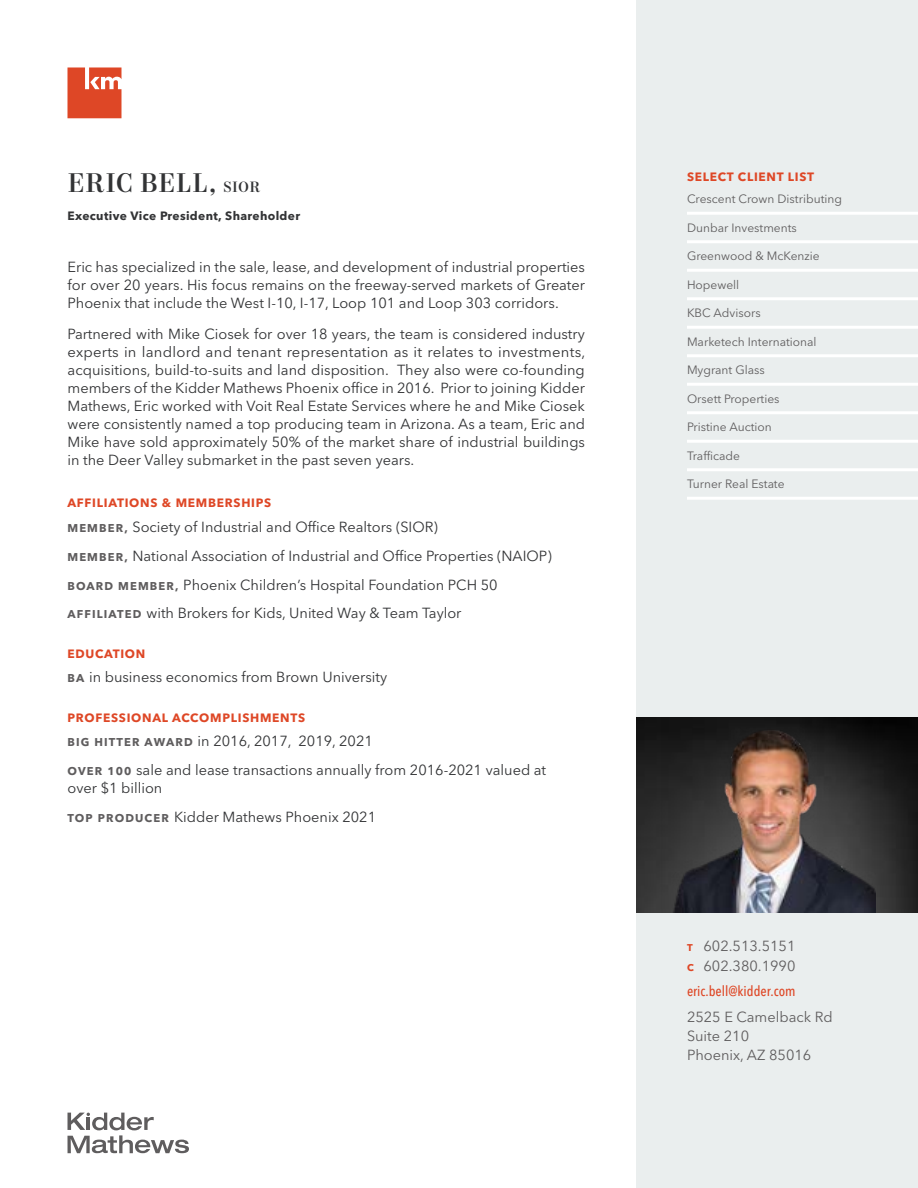
<style>
.page{position:relative;width:918px;height:1188px;background:#fff}
.page>*{position:absolute;margin:0;border:0;box-sizing:border-box;transform-origin:0 0}
.t1{font:500 27px "Mort Modern 09";letter-spacing:.02em;color:#323335}
.t2{font:14.55px/18px "Avenir Next LT Pro";color:#323335}
.t3{font:14.55px/19px "Avenir Next LT Pro";color:#5f5d5e}
.t4{font:500 condensed 14.25px "Avenir Next LT Pro";color:#de4726}
.t5{font:12px "Avenir Next LT Pro";color:#5f5d5e}
.t6{font:700 12px "Avenir Next LT Pro";letter-spacing:.06em;color:#de4726}
.t7{font:700 12px "Avenir Next LT Pro";letter-spacing:.03em;color:#323335}
.s1{font-size:15px}
.s2{font-weight:700;font-size:11.25px;color:#5f5d5e}
.s3{font-weight:700;font-size:9.75px;color:#de4726}
</style>
<div class="page">
<div style="left:636px;top:0;width:282px;height:1188px;background:#eaeeee"></div>
<img style="left:636px;top:718px;width:282px;height:195px">
<img style="left:662px;top:718px;width:214px;height:195px">
<hr style="left:687px;top:212px;width:231px;height:3px;background:#fff">
<hr style="left:687px;top:240px;width:231px;height:3px;background:#fff">
<hr style="left:687px;top:269px;width:231px;height:3px;background:#fff">
<hr style="left:687px;top:297px;width:231px;height:3px;background:#fff">
<hr style="left:687px;top:326px;width:231px;height:3px;background:#fff">
<hr style="left:687px;top:354px;width:231px;height:3px;background:#fff">
<hr style="left:687px;top:383px;width:231px;height:3px;background:#fff">
<hr style="left:687px;top:411px;width:231px;height:3px;background:#fff">
<hr style="left:687px;top:440px;width:231px;height:3px;background:#fff">
<hr style="left:687px;top:468px;width:231px;height:3px;background:#fff">
<hr style="left:687px;top:497px;width:231px;height:3px;background:#fff">
<svg style="left:67px;top:67px;width:54px;height:51px"></svg>
<svg style="left:68px;top:1113px;width:121px;height:40px"></svg>
<h1 class="t1" style="left:68px;top:165px;width:194px">ERIC BELL, <span class="s1">SIOR</span></h1>
<p class="t7" style="left:68px;top:209px;width:234px">Executive Vice President, Shareholder</p>
<p class="t2" style="left:68px;top:258px;width:519px;text-align:justify">Eric has specialized in the sale, lease, and development of industrial properties for over 20 years. His focus remains on the freeway-served markets of Greater Phoenix that include the West I-10, I-17, Loop 101 and Loop 303 corridors.</p>
<p class="t2" style="left:68px;top:325px;width:519px;text-align:justify">Partnered with Mike Ciosek for over 18 years, the team is considered industry experts in landlord and tenant representation as it relates to investments, acquisitions, build-to-suits and land disposition. They also were co-founding members of the Kidder Mathews Phoenix office in 2016. Prior to joining Kidder Mathews, Eric worked with Voit Real Estate Services where he and Mike Ciosek were consistently named a top producing team in Arizona. As a team, Eric and Mike have sold approximately 50% of the market share of industrial buildings in the Deer Valley submarket in the past seven years.</p>
<p class="t6" style="left:68px;top:496px;width:205px">AFFILIATIONS &amp; MEMBERSHIPS</p>
<p class="t2" style="left:68px;top:512px;width:486px;line-height:28.8px"><span class="s2">MEMBER,</span> Society of Industrial and Office Realtors (SIOR)<br><span class="s2">MEMBER,</span> National Association of Industrial and Office Properties (NAIOP)<br><span class="s2">BOARD MEMBER,</span> Phoenix Children’s Hospital Foundation PCH 50<br><span class="s2">AFFILIATED</span> with Brokers for Kids, United Way &amp; Team Taylor</p>
<p class="t6" style="left:68px;top:646px;width:79px">EDUCATION</p>
<p class="t2" style="left:68px;top:668px;width:321px"><span class="s2">BA</span> in business economics from Brown University</p>
<p class="t6" style="left:68px;top:710px;width:239px">PROFESSIONAL ACCOMPLISHMENTS</p>
<p class="t2" style="left:68px;top:727px;width:480px;line-height:28.8px"><span class="s2">BIG HITTER AWARD</span> in 2016, 2017, 2019, 2021<br><span class="s2">OVER 100</span> sale and lease transactions annually from 2016-2021 valued at</p>
<p class="t2" style="left:68px;top:774px;width:310px;line-height:28.8px">over $1 billion<br><span class="s2">TOP PRODUCER</span> Kidder Mathews Phoenix 2021</p>
<p class="t6" style="left:687px;top:170px;width:129px">SELECT CLIENT LIST</p>
<p class="t5" style="left:687px;top:192px;width:157px">Crescent Crown Distributing</p>
<p class="t5" style="left:687px;top:220px;width:111px">Dunbar Investments</p>
<p class="t5" style="left:687px;top:249px;width:134px">Greenwood &amp; McKenzie</p>
<p class="t5" style="left:687px;top:277px;width:54px">Hopewell</p>
<p class="t5" style="left:687px;top:306px;width:75px">KBC Advisors</p>
<p class="t5" style="left:687px;top:334px;width:131px">Marketech International</p>
<p class="t5" style="left:687px;top:363px;width:79px">Mygrant Glass</p>
<p class="t5" style="left:687px;top:391px;width:94px">Orsett Properties</p>
<p class="t5" style="left:687px;top:420px;width:86px">Pristine Auction</p>
<p class="t5" style="left:687px;top:448px;width:55px">Trafficade</p>
<p class="t5" style="left:687px;top:477px;width:99px">Turner Real Estate</p>
<p class="t3" style="left:687px;top:936px;width:110px;line-height:19.8px"><span class="s3">T</span> 602.513.5151<br><span class="s3">C</span> 602.380.1990</p>
<p class="t4" style="left:687px;top:983px;width:110px">eric.bell@kidder.com</p>
<p class="t3" style="left:687px;top:1007px;width:147px">2525 E Camelback Rd<br>Suite 210<br>Phoenix, AZ 85016</p>
</div>
